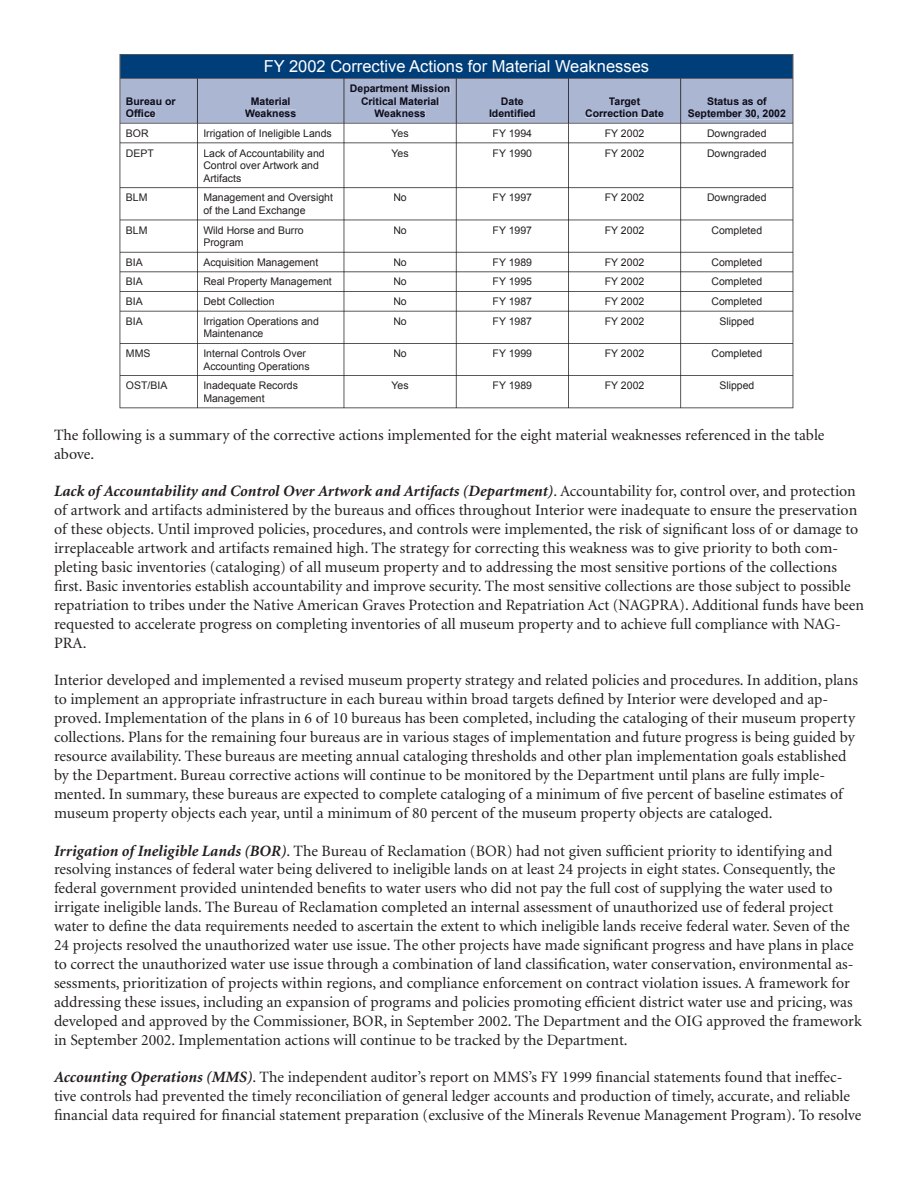
<style>
.page{position:relative;width:918px;height:1188px;background:#fff}
.page>*{position:absolute;margin:0;border:0;box-sizing:border-box;transform-origin:0 0}
.t1{font:16.5px "Arial";color:#fff}
.t2{font:15.75px/18.9px "Adobe Corp ID Minion Rg";color:#231f20}
.t3{font:15.75px "Adobe Corp ID Minion Bd It";color:#231f20}
.t4{font:10.5px/12.6px "Arial";color:#231f20}
.t5{font:700 10.5px/12.6px "Arial";color:#0e0c1a;text-align:center}
.s1{font-family:"Adobe Corp ID Minion Rg"}
.s2{font-family:"Adobe Corp ID Minion Bd It"}
</style>
<div class="page">
<svg style="left:120px;top:123px;width:673px;height:285px"></svg>
<svg style="left:120px;top:54px;width:673px;height:69px;background:#6584ab"></svg>
<div style="left:127px;top:97px;width:49px;height:8px;background:#aab6d2"></div>
<div style="left:126px;top:110px;width:29px;height:7px;background:#aab6d2"></div>
<div style="left:252px;top:97px;width:38px;height:8px;background:#aab6d2"></div>
<div style="left:245px;top:110px;width:51px;height:7px;background:#aab6d2"></div>
<div style="left:351px;top:85px;width:99px;height:9px;background:#aab6d2"></div>
<div style="left:361px;top:97px;width:78px;height:8px;background:#aab6d2"></div>
<div style="left:375px;top:110px;width:50px;height:7px;background:#aab6d2"></div>
<div style="left:502px;top:97px;width:21px;height:8px;background:#aab6d2"></div>
<div style="left:490px;top:110px;width:45px;height:7px;background:#aab6d2"></div>
<div style="left:609px;top:97px;width:31px;height:10px;background:#aab6d2"></div>
<div style="left:586px;top:110px;width:78px;height:7px;background:#aab6d2"></div>
<div style="left:707px;top:97px;width:60px;height:8px;background:#aab6d2"></div>
<div style="left:688px;top:110px;width:97px;height:9px;background:#aab6d2"></div>
<p class="t1" style="left:264px;top:55px;width:387px">FY 2002 Corrective Actions for Material Weaknesses</p>
<p class="t5" style="left:126px;top:95px;width:51px;text-align:left">Bureau or<br>Office</p>
<p class="t5" style="left:245px;top:95px;width:53px">Material<br>Weakness</p>
<p class="t5" style="left:350px;top:82px;width:102px">Department Mission<br>Critical Material<br>Weakness</p>
<p class="t5" style="left:489px;top:95px;width:48px">Date<br>Identified</p>
<p class="t5" style="left:585px;top:95px;width:80px">Target<br>Correction Date</p>
<p class="t5" style="left:688px;top:95px;width:100px">Status as of<br>September 30, 2002</p>
<p class="t4" style="left:126px;top:127px;width:24px">BOR</p>
<p class="t4" style="left:203px;top:127px;width:130px">Irrigation of Ineligible Lands</p>
<p class="t4" style="left:392px;top:127px;width:19px">Yes</p>
<p class="t4" style="left:493px;top:127px;width:41px">FY 1994</p>
<p class="t4" style="left:605px;top:127px;width:41px">FY 2002</p>
<p class="t4" style="left:707px;top:127px;width:61px">Downgraded</p>
<p class="t4" style="left:126px;top:146px;width:30px">DEPT</p>
<p class="t4" style="left:203px;top:146px;width:123px">Lack of Accountability and<br>Control over Artwork and<br>Artifacts</p>
<p class="t4" style="left:392px;top:146px;width:19px">Yes</p>
<p class="t4" style="left:493px;top:146px;width:41px">FY 1990</p>
<p class="t4" style="left:605px;top:146px;width:41px">FY 2002</p>
<p class="t4" style="left:707px;top:146px;width:61px">Downgraded</p>
<p class="t4" style="left:126px;top:191px;width:23px">BLM</p>
<p class="t4" style="left:203px;top:191px;width:131px">Management and Oversight of the Land Exchange</p>
<p class="t4" style="left:393px;top:191px;width:15px">No</p>
<p class="t4" style="left:493px;top:191px;width:41px">FY 1997</p>
<p class="t4" style="left:605px;top:191px;width:41px">FY 2002</p>
<p class="t4" style="left:707px;top:191px;width:61px">Downgraded</p>
<p class="t4" style="left:126px;top:224px;width:23px">BLM</p>
<p class="t4" style="left:203px;top:224px;width:102px">Wild Horse and Burro<br>Program</p>
<p class="t4" style="left:393px;top:224px;width:15px">No</p>
<p class="t4" style="left:493px;top:224px;width:41px">FY 1997</p>
<p class="t4" style="left:605px;top:224px;width:41px">FY 2002</p>
<p class="t4" style="left:711px;top:224px;width:52px">Completed</p>
<p class="t4" style="left:126px;top:256px;width:18px">BIA</p>
<p class="t4" style="left:203px;top:256px;width:116px">Acquisition Management</p>
<p class="t4" style="left:393px;top:256px;width:15px">No</p>
<p class="t4" style="left:493px;top:256px;width:41px">FY 1989</p>
<p class="t4" style="left:605px;top:256px;width:41px">FY 2002</p>
<p class="t4" style="left:711px;top:256px;width:52px">Completed</p>
<p class="t4" style="left:126px;top:275px;width:18px">BIA</p>
<p class="t4" style="left:203px;top:275px;width:130px">Real Property Management</p>
<p class="t4" style="left:393px;top:275px;width:15px">No</p>
<p class="t4" style="left:493px;top:275px;width:41px">FY 1995</p>
<p class="t4" style="left:605px;top:275px;width:41px">FY 2002</p>
<p class="t4" style="left:711px;top:275px;width:52px">Completed</p>
<p class="t4" style="left:126px;top:295px;width:18px">BIA</p>
<p class="t4" style="left:203px;top:295px;width:73px">Debt Collection</p>
<p class="t4" style="left:393px;top:295px;width:15px">No</p>
<p class="t4" style="left:493px;top:295px;width:41px">FY 1987</p>
<p class="t4" style="left:605px;top:295px;width:41px">FY 2002</p>
<p class="t4" style="left:711px;top:295px;width:52px">Completed</p>
<p class="t4" style="left:126px;top:315px;width:18px">BIA</p>
<p class="t4" style="left:203px;top:315px;width:117px">Irrigation Operations and<br>Maintenance</p>
<p class="t4" style="left:393px;top:315px;width:15px">No</p>
<p class="t4" style="left:493px;top:315px;width:41px">FY 1987</p>
<p class="t4" style="left:605px;top:315px;width:41px">FY 2002</p>
<p class="t4" style="left:719px;top:315px;width:37px">Slipped</p>
<p class="t4" style="left:126px;top:347px;width:26px">MMS</p>
<p class="t4" style="left:203px;top:347px;width:108px">Internal Controls Over<br>Accounting Operations</p>
<p class="t4" style="left:393px;top:347px;width:15px">No</p>
<p class="t4" style="left:493px;top:347px;width:41px">FY 1999</p>
<p class="t4" style="left:605px;top:347px;width:41px">FY 2002</p>
<p class="t4" style="left:711px;top:347px;width:52px">Completed</p>
<p class="t4" style="left:126px;top:379px;width:43px">OST/BIA</p>
<p class="t4" style="left:203px;top:379px;width:96px">Inadequate Records<br>Management</p>
<p class="t4" style="left:392px;top:379px;width:19px">Yes</p>
<p class="t4" style="left:493px;top:379px;width:41px">FY 1989</p>
<p class="t4" style="left:605px;top:379px;width:41px">FY 2002</p>
<p class="t4" style="left:719px;top:379px;width:37px">Slipped</p>
<p class="t2" style="left:54px;top:426px;width:772px">The following is a summary of the corrective actions implemented for the eight material weaknesses referenced in the table above.</p>
<p class="t3" style="left:54px;top:483px;width:803px">Lack of Accountability and Control Over Artwork and Artifacts (Department)<span class="s1">. Accountability for, control over, and protection</span></p>
<p class="t2" style="left:54px;top:501px;width:812px">of artwork and artifacts administered by the bureaus and offices throughout Interior were inadequate to ensure the preservation of these objects. Until improved policies, procedures, and controls were implemented, the risk of significant loss of or damage to irreplaceable artwork and artifacts remained high. The strategy for correcting this weakness was to give priority to both com&shy;pleting basic inventories (cataloging) of all museum property and to addressing the most sensitive portions of the collections first. Basic inventories establish accountability and improve security. The most sensitive collections are those subject to possible repatriation to tribes under the Native American Graves Protection and Repatriation Act (NAGPRA). Additional funds have been requested to accelerate progress on completing inventories of all museum property and to achieve full compliance with NAG-PRA.</p>
<p class="t2" style="left:54px;top:672px;width:806px">Interior developed and implemented a revised museum property strategy and related policies and procedures. In addition, plans to implement an appropriate infrastructure in each bureau within broad targets defined by Interior were developed and ap&shy;proved. Implementation of the plans in 6 of 10 bureaus has been completed, including the cataloging of their museum property collections. Plans for the remaining four bureaus are in various stages of implementation and future progress is being guided by resource availability. These bureaus are meeting annual cataloging thresholds and other plan implementation goals established by the Department. Bureau corrective actions will continue to be monitored by the Department until plans are fully imple&shy;mented. In summary, these bureaus are expected to complete cataloging of a minimum of five percent of baseline estimates of museum property objects each year, until a minimum of 80 percent of the museum property objects are cataloged.</p>
<p class="t2" style="left:54px;top:842px;width:809px"><span class="s2">Irrigation of Ineligible Lands (BOR)</span>. The Bureau of Reclamation (BOR) had not given sufficient priority to identifying and resolving instances of federal water being delivered to ineligible lands on at least 24 projects in eight states. Consequently, the federal government provided unintended benefits to water users who did not pay the full cost of supplying the water used to irrigate ineligible lands. The Bureau of Reclamation completed an internal assessment of unauthorized use of federal project water to define the data requirements needed to ascertain the extent to which ineligible lands receive federal water. Seven of the 24 projects resolved the unauthorized water use issue. The other projects have made significant progress and have plans in place to correct the unauthorized water use issue through a combination of land classification, water conservation, environmental as&shy;sessments, prioritization of projects within regions, and compliance enforcement on contract violation issues. A framework for addressing these issues, including an expansion of programs and policies promoting efficient district water use and pricing, was developed and approved by the Commissioner, BOR, in September 2002. The Department and the OIG approved the framework in September 2002. Implementation actions will continue to be tracked by the Department.</p>
<p class="t2" style="left:54px;top:1068px;width:809px"><span class="s2">Accounting Operations (MMS)</span>. The independent auditor’s report on MMS’s FY 1999 financial statements found that ineffec&shy;tive controls had prevented the timely reconciliation of general ledger accounts and production of timely, accurate, and reliable financial data required for financial statement preparation (exclusive of the Minerals Revenue Management Program). To resolve</p>
</div>
